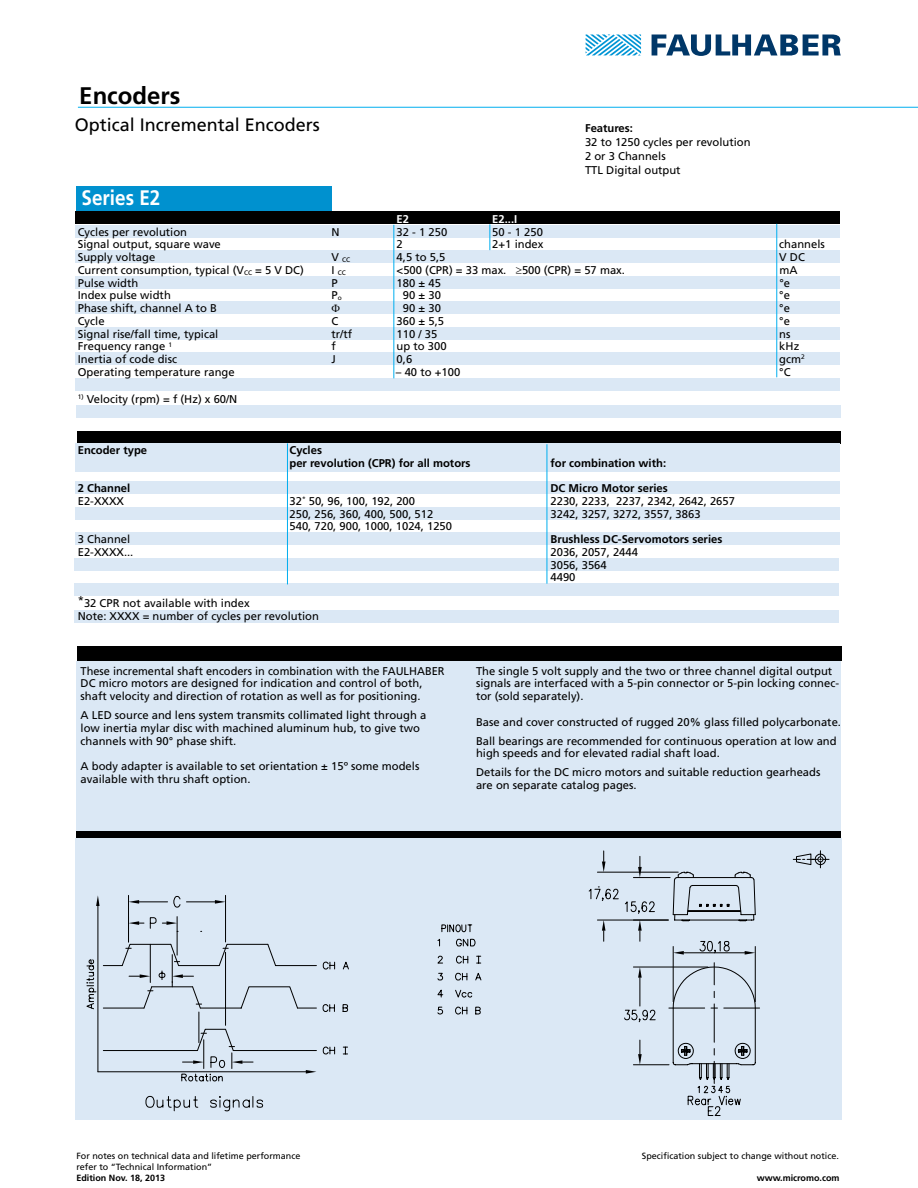
<style>
.page{position:relative;width:918px;height:1188px;background:#fff}
.page>*{position:absolute;margin:0;border:0;box-sizing:border-box;transform-origin:0 0}
.t1{font:700 24px "Frutiger";color:#000}
.t2{font:700 21px "Frutiger";color:#fff;scale:.9 1}
.t3{font:18px "Frutiger";color:#000}
.t4{font:11.25px/12.8px "Frutiger";color:#000}
.t5{font:700 11.25px/12.8px "Frutiger";color:#000}
.t6{font:11.25px "Frutiger";color:#000}
.t7{font:700 11.25px "Frutiger";color:#fff}
.t8{font:9px "Frutiger";color:#000}
.t9{font:700 9px "Frutiger";color:#000}
.t10{font:6.6px "Frutiger";color:#000}
.s1{font-size:11.25px}
.s2{font-size:6.6px}
.s3{font-style:inherit}
</style>
<div class="page">
<hr style="left:78px;top:107px;width:840px;height:1px;background:#00aeef">
<div style="left:75px;top:838px;width:766px;height:282px;background:#dbe8f5"></div>
<div style="left:76px;top:186px;width:255px;height:25px;background:#0091cf"></div>
<div style="left:77px;top:825px;width:764px;height:13px;background:#000"></div>
<div style="left:77px;top:646px;width:764px;height:15px;background:#000"></div>
<div style="left:75px;top:212px;width:765px;height:12px;background:#000"></div>
<div style="left:77px;top:431px;width:763px;height:12px;background:#000"></div>
<div style="left:76px;top:661px;width:765px;height:169px;background:#dbe8f5"></div>
<div style="left:75px;top:225px;width:765px;height:12px;background:#dbe8f5"></div>
<div style="left:75px;top:250px;width:765px;height:13px;background:#dbe8f5"></div>
<div style="left:75px;top:276px;width:765px;height:12px;background:#dbe8f5"></div>
<div style="left:75px;top:301px;width:765px;height:13px;background:#dbe8f5"></div>
<div style="left:75px;top:327px;width:765px;height:12px;background:#dbe8f5"></div>
<div style="left:75px;top:352px;width:765px;height:13px;background:#dbe8f5"></div>
<div style="left:75px;top:378px;width:765px;height:12px;background:#dbe8f5"></div>
<div style="left:75px;top:444px;width:765px;height:28px;background:#dbe8f5"></div>
<div style="left:75px;top:532px;width:765px;height:13px;background:#dbe8f5"></div>
<div style="left:75px;top:481px;width:765px;height:13px;background:#dbe8f5"></div>
<div style="left:75px;top:507px;width:765px;height:12px;background:#dbe8f5"></div>
<div style="left:76px;top:405px;width:765px;height:12px;background:#dbe8f5"></div>
<div style="left:74px;top:558px;width:765px;height:13px;background:#dbe8f5"></div>
<div style="left:74px;top:584px;width:765px;height:12px;background:#dbe8f5"></div>
<div style="left:74px;top:611px;width:765px;height:12px;background:#dbe8f5"></div>
<svg style="left:490px;top:224px;width:1px;height:26px"></svg>
<hr style="left:394px;top:225px;width:1px;height:153px;background:#00aeef">
<hr style="left:777px;top:224px;width:1px;height:153px;background:#00aeef">
<hr style="left:287px;top:443px;width:1px;height:141px;background:#00aeef">
<hr style="left:547px;top:444px;width:1px;height:140px;background:#00aeef">
<svg style="left:441px;top:924px;width:31px;height:9px"></svg>
<hr style="left:724px;top:1008px;width:36px;height:1px;background:#000">
<svg style="left:793px;top:851px;width:36px;height:17px"></svg>
<svg style="left:225px;top:938px;width:496px;height:178px"></svg>
<svg style="left:588px;top:850px;width:168px;height:257px"></svg>
<svg style="left:86px;top:895px;width:263px;height:216px"></svg>
<hr style="left:225px;top:952px;width:1px;height:73px;background:#000">
<svg style="left:586px;top:35px;width:55px;height:20px"></svg>
<svg style="left:652px;top:35px;width:189px;height:21px"></svg>
<h1 class="t1" style="left:79px;top:82px;width:103px">Encoders</h1>
<h3 class="t3" style="left:75px;top:114px;width:247px">Optical Incremental Encoders</h3>
<p class="t5" style="left:585px;top:121px;width:49px">Features:</p>
<p class="t4" style="left:585px;top:135px;width:167px;line-height:14.2px">32 to 1250 cycles per revolution<br>2 or 3 Channels<br>TTL Digital output</p>
<h2 class="t2" style="left:82px;top:186px;width:89px">Series E2</h2>
<p class="t7" style="left:397px;top:212px;width:14px">E2</p>
<p class="t7" style="left:492px;top:212px;width:27px">E2...I</p>
<p class="t4" style="left:78px;top:225px;width:111px">Cycles per revolution</p>
<p class="t4" style="left:331px;top:225px;width:10px">N</p>
<p class="t4" style="left:397px;top:225px;width:52px">32 - 1 250</p>
<p class="t4" style="left:492px;top:225px;width:52px">50 - 1 250</p>
<p class="t4" style="left:78px;top:238px;width:145px">Signal output, square wave</p>
<p class="t4" style="left:397px;top:238px;width:8px">2</p>
<p class="t4" style="left:492px;top:238px;width:53px">2+1 index</p>
<p class="t4" style="left:779px;top:238px;width:47px">channels</p>
<p class="t4" style="left:78px;top:251px;width:79px">Supply voltage</p>
<p class="t10" style="left:331px;top:256px;width:20px"><span class="s1">V</span> CC</p>
<p class="t4" style="left:397px;top:251px;width:50px">4,5 to 5,5</p>
<p class="t4" style="left:779px;top:251px;width:27px">V DC</p>
<p class="t4" style="left:78px;top:264px;width:228px">Current consumption, typical (V<span class="s2">CC</span> = 5 V DC)</p>
<p class="t10" style="left:331px;top:268px;width:16px"><span class="s1">I</span> CC</p>
<p class="t4" style="left:397px;top:264px;width:230px">&lt;500 (CPR) = 33 max. ≥500 (CPR) = 57 max.</p>
<p class="t4" style="left:779px;top:264px;width:20px">mA</p>
<p class="t4" style="left:78px;top:276px;width:62px">Pulse width</p>
<p class="t4" style="left:332px;top:276px;width:8px">P</p>
<p class="t4" style="left:397px;top:276px;width:46px">180 ± 45</p>
<p class="t4" style="left:779px;top:276px;width:12px">°e</p>
<p class="t4" style="left:78px;top:289px;width:95px">Index pulse width</p>
<p class="t4" style="left:332px;top:289px;width:12px">P<span class="s2">o</span></p>
<p class="t4" style="left:403px;top:289px;width:40px">90 ± 30</p>
<p class="t4" style="left:779px;top:289px;width:12px">°e</p>
<p class="t4" style="left:78px;top:302px;width:141px">Phase shift, channel A to B</p>
<p class="t4" style="left:403px;top:302px;width:40px">90 ± 30</p>
<p class="t4" style="left:779px;top:302px;width:12px">°e</p>
<p class="t4" style="left:78px;top:315px;width:28px">Cycle</p>
<p class="t4" style="left:332px;top:315px;width:8px">C</p>
<p class="t4" style="left:397px;top:315px;width:49px">360 ± 5,5</p>
<p class="t4" style="left:779px;top:315px;width:12px">°e</p>
<p class="t4" style="left:78px;top:327px;width:142px">Signal rise/fall time, typical</p>
<p class="t4" style="left:332px;top:327px;width:22px">tr/tf</p>
<p class="t4" style="left:397px;top:327px;width:42px">110 / 35</p>
<p class="t4" style="left:779px;top:327px;width:13px">ns</p>
<p class="t4" style="left:78px;top:340px;width:96px">Frequency range <sup>1</sup></p>
<p class="t4" style="left:331px;top:340px;width:6px">f</p>
<p class="t4" style="left:397px;top:340px;width:52px">up to 300</p>
<p class="t4" style="left:779px;top:340px;width:22px">kHz</p>
<p class="t4" style="left:78px;top:353px;width:101px">Inertia of code disc</p>
<p class="t4" style="left:331px;top:353px;width:6px">J</p>
<p class="t4" style="left:397px;top:353px;width:17px">0,6</p>
<p class="t4" style="left:779px;top:353px;width:27px">gcm<sup>2</sup></p>
<p class="t4" style="left:78px;top:366px;width:158px">Operating temperature range</p>
<p class="t4" style="left:396px;top:366px;width:66px">– 40 to +100</p>
<p class="t4" style="left:779px;top:366px;width:13px">°C</p>
<p class="t4" style="left:78px;top:393px;width:161px"><sup>1)</sup> Velocity (rpm) = f (Hz) x 60/N</p>
<p class="t5" style="left:78px;top:444px;width:71px">Encoder type</p>
<p class="t5" style="left:290px;top:444px;width:183px">Cycles<br>per revolution (CPR) for all motors</p>
<p class="t5" style="left:551px;top:456px;width:117px">for combination with:</p>
<p class="t5" style="left:78px;top:482px;width:54px">2 Channel</p>
<p class="t5" style="left:551px;top:482px;width:119px">DC Micro Motor series</p>
<p class="t4" style="left:78px;top:495px;width:48px">E2-XXXX</p>
<p class="t6" style="left:290px;top:494px;width:127px"><span class="s3">32</span><sup>*</sup> 50, 96, 100, 192, 200</p>
<p class="t4" style="left:551px;top:495px;width:186px">2230, 2233, 2237, 2342, 2642, 2657</p>
<p class="t4" style="left:290px;top:507px;width:145px">250, 256, 360, 400, 500, 512</p>
<p class="t4" style="left:551px;top:507px;width:152px">3242, 3257, 3272, 3557, 3863</p>
<p class="t4" style="left:290px;top:520px;width:164px">540, 720, 900, 1000, 1024, 1250</p>
<p class="t4" style="left:78px;top:533px;width:54px">3 Channel</p>
<p class="t5" style="left:551px;top:533px;width:173px">Brushless DC-Servomotors series</p>
<p class="t4" style="left:78px;top:546px;width:57px">E2-XXXX...</p>
<p class="t4" style="left:551px;top:546px;width:89px">2036, 2057, 2444<br>3056, 3564<br>4490</p>
<p class="t4" style="left:78px;top:597px;width:243px">*32 CPR not available with index<br>Note: XXXX = number of cycles per revolution</p>
<p class="t4" style="left:81px;top:665px;width:343px">These incremental shaft encoders in combination with the Faulhaber<br>DC micro motors are designed for indication and control of both, shaft velocity and direction of rotation as well as for positioning.</p>
<p class="t4" style="left:81px;top:709px;width:347px">A LED source and lens system transmits collimated light through a low inertia mylar disc with machined aluminum hub, to give two channels with 90° phase shift.</p>
<p class="t4" style="left:81px;top:760px;width:340px">A body adapter is available to set orientation ± 15º some models available with thru shaft option.</p>
<p class="t4" style="left:476px;top:665px;width:365px">The single 5 volt supply and the two or three channel digital output signals are interfaced with a 5-pin connector or 5-pin locking connec&shy;tor (sold separately).</p>
<p class="t4" style="left:476px;top:713px;width:367px;line-height:18.8px">Base and cover constructed of rugged 20% glass filled polycarbonate.<br>Ball bearings are recommended for continuous operation at low and</p>
<p class="t4" style="left:476px;top:744px;width:346px;line-height:18.8px">high speeds and for elevated radial shaft load.<br>Details for the DC micro motors and suitable reduction gearheads</p>
<p class="t4" style="left:476px;top:779px;width:162px">are on separate catalog pages.</p>
<p class="t8" style="left:76px;top:1151px;width:226px">For notes on technical data and lifetime performance</p>
<p class="t8" style="left:642px;top:1151px;width:199px">Specification subject to change without notice.</p>
<p class="t8" style="left:76px;top:1161px;width:137px">refer to “Technical Information”</p>
<p class="t9" style="left:76px;top:1172px;width:90px">Edition Nov. 18, 2013</p>
<p class="t9" style="left:757px;top:1172px;width:84px">www.micromo.com</p>
</div>
